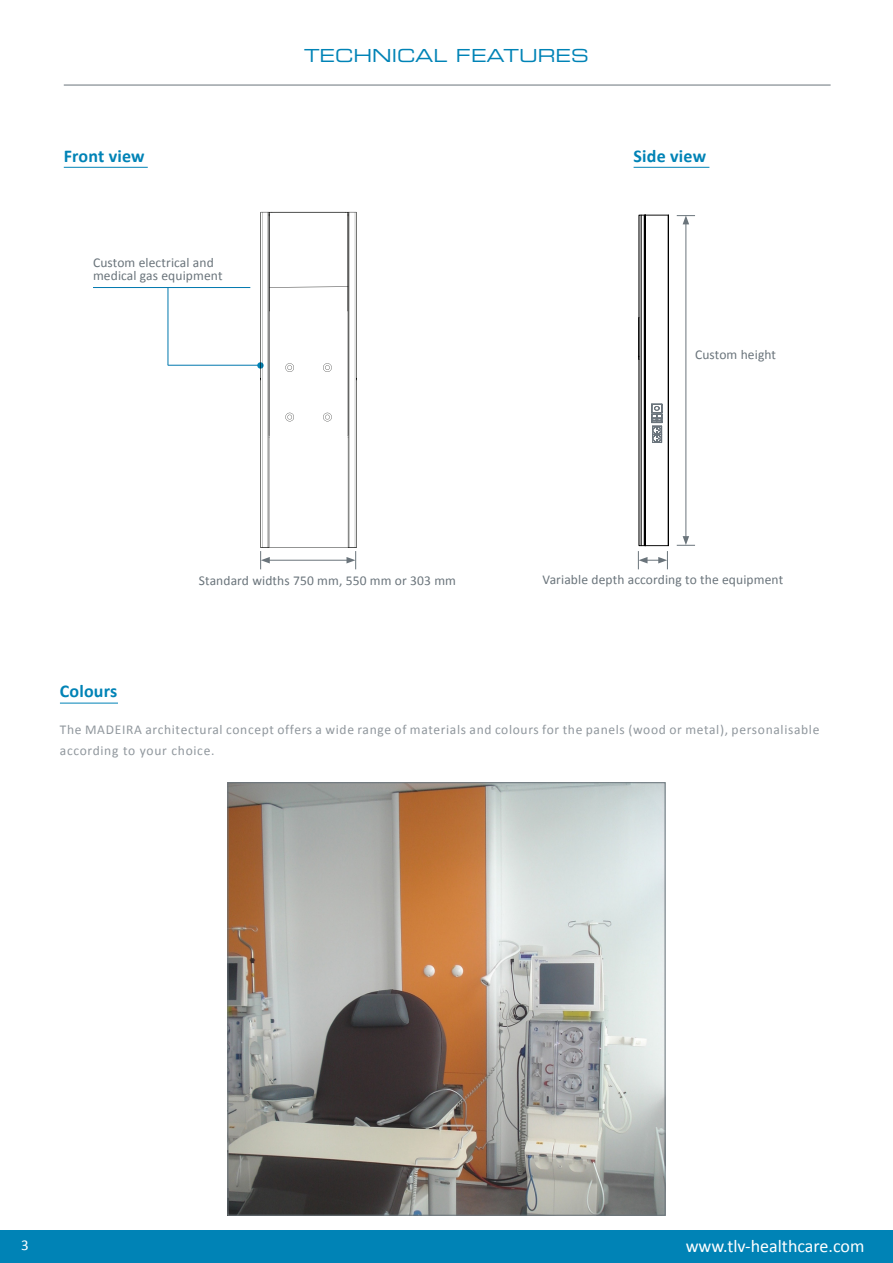
<style>
.page{position:relative;width:893px;height:1263px;background:#fff}
.page>*{position:absolute;margin:0;border:0;box-sizing:border-box;transform-origin:0 0}
.t1{font:700 18px "Calibri";letter-spacing:.01em;color:#0083b6}
.t2{font:18px "Calibri";color:#fff}
.t3{font:18px "Eurostile LT Extended Two";color:#0083b6}
.t4{font:15px "Calibri";color:#fff}
.REF__PRODUIT{font:13.5px/21px "Calibri";letter-spacing:.05em;color:#90979d}
.t5{font:13.5px "Calibri";letter-spacing:.01em;color:#6a747b}
</style>
<div class="page">
<div style="left:0;top:1230px;width:893px;height:33px;background:#0083b6"></div>
<hr style="left:64px;top:85px;width:767px;height:1px;background:#6a747b">
<hr style="left:60px;top:703px;width:58px;height:1px;background:#0083b6">
<hr style="left:64px;top:167px;width:84px;height:1px;background:#0083b6">
<hr style="left:634px;top:167px;width:75px;height:1px;background:#0083b6">
<hr style="left:93px;top:287px;width:157px;height:1px;background:#0078ae">
<hr style="left:168px;top:287px;width:1px;height:78px;background:#0078ae">
<hr style="left:168px;top:365px;width:92px;height:1px;background:#0078ae">
<svg style="left:257px;top:362px;width:7px;height:7px"></svg>
<svg style="left:260px;top:212px;width:97px;height:357px"></svg>
<hr style="left:686px;top:222px;width:1px;height:316px;background:#6a747b">
<svg style="left:677px;top:536px;width:18px;height:10px"></svg>
<svg style="left:677px;top:215px;width:18px;height:9px"></svg>
<svg style="left:638px;top:84px;width:31px;height:485px"></svg>
<img style="left:230px;top:784px;width:433px;height:429px">
<p class="t3" style="left:304px;top:44px;width:286px">TECHNICAL FEATURES</p>
<p class="t1" style="left:64px;top:144px;width:82px">Front view</p>
<p class="t1" style="left:634px;top:144px;width:74px">Side view</p>
<p class="t5" style="left:93px;top:254px;width:122px">Custom electrical and</p>
<p class="t5" style="left:93px;top:267px;width:131px">medical gas equipment</p>
<p class="t5" style="left:199px;top:572px;width:259px">Standard widths 750 mm, 550 mm or 303 mm</p>
<p class="t5" style="left:695px;top:346px;width:83px">Custom height</p>
<p class="t5" style="left:543px;top:571px;width:242px">Variable depth according to the equipment</p>
<p class="t1" style="left:60px;top:680px;width:59px">Colours</p>
<p class="REF__PRODUIT" style="left:60px;top:719px;width:761px">The MADEIRA architectural concept offers a wide range of materials and colours for the panels (wood or metal), personalisable according to your choice.</p>
<p class="t4" style="left:21px;top:1236px;width:9px">3</p>
<h1 class="t2" style="left:686px;top:1235px;width:180px">www.tlv-healthcare.com</h1>
</div>
